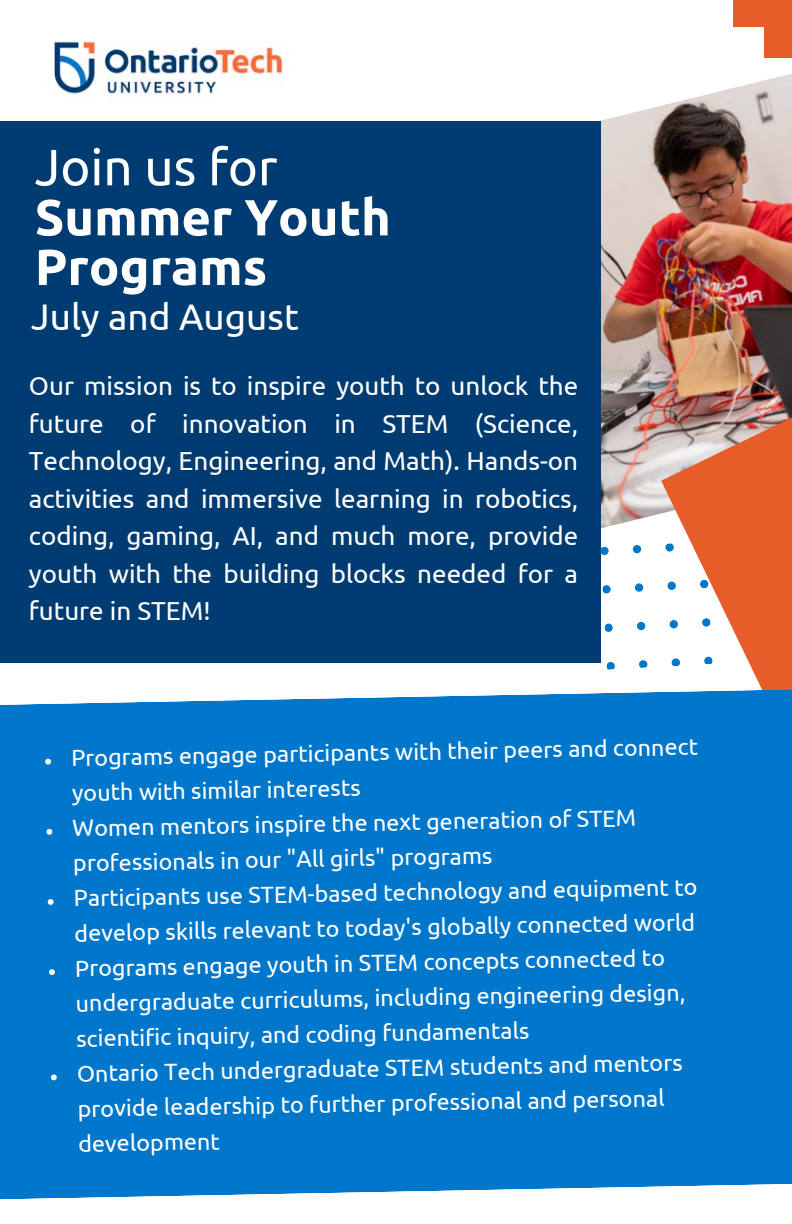
<style>
.page{position:relative;width:792px;height:1224px;background:#fff}
.page>*{position:absolute;margin:0;border:0;box-sizing:border-box;transform-origin:0 0}
.t1{font:51px "Ubuntu";color:#fff}
.t2{font:700 50.6px/49.6px "Ubuntu";color:#fff}
.t3{font:37px "Ubuntu";color:#fff}
.t4{font:26px/37.6px "Ubuntu";color:#fff;text-align:justify}
.t5{font:23.4px/35.2px "Ubuntu";color:#fff}
</style>
<div class="page">
<img style="left:289px;top:55px;width:503px;height:67px">
<div style="left:0;top:122px;width:600px;height:541px;background:#003c71"></div>
<img style="left:53px;top:41px;width:231px;height:62px">
<img style="left:600px;top:122px;width:192px;height:566px">
<div style="left:0;top:688px;width:792px;height:512px;background:#0077ca"></div>
<div style="left:734px;top:0;width:58px;height:27px;background:#e75d2a"></div>
<div style="left:765px;top:0;width:27px;height:58px;background:#e75d2a"></div>
<svg style="left:45px;top:759px;width:6px;height:6px"></svg>
<svg style="left:46px;top:829px;width:6px;height:6px"></svg>
<svg style="left:48px;top:899px;width:6px;height:6px"></svg>
<svg style="left:49px;top:969px;width:6px;height:6px"></svg>
<svg style="left:51px;top:1074px;width:6px;height:6px"></svg>
<p class="t1" style="left:35px;top:138px;width:244px">Join us for</p>
<p class="t2" style="left:35px;top:192px;width:358px">Summer Youth<br>Programs</p>
<p class="t3" style="left:31px;top:295px;width:269px">July and August</p>
<p class="t4" style="left:29px;top:367px;width:551px">Our mission is to inspire youth to unlock the future of innovation in STEM (Science, Technology, Engineering, and Math). Hands-on</p>
<p class="t4" style="left:29px;top:479px;width:551px">activities and immersive learning in robotics,</p>
<p class="t4" style="left:29px;top:517px;width:551px">coding, gaming, AI, and much more, provide</p>
<p class="t4" style="left:29px;top:554px;width:551px">youth with the building blocks needed for a</p>
<p class="t4" style="left:29px;top:592px;width:183px">future in STEM!</p>
<p class="t5" style="left:71px;top:740px;width:628px;rotate:-1deg">Programs engage participants with their peers and connect</p>
<p class="t5" style="left:72px;top:775px;width:290px;rotate:-1deg">youth with similar interests</p>
<p class="t5" style="left:72px;top:810px;width:565px;rotate:-1deg">Women mentors inspire the next generation of STEM professionals in our "All girls" programs</p>
<p class="t5" style="left:73px;top:880px;width:625px;rotate:-1deg">Participants use STEM-based technology and equipment to develop skills relevant to today's globally connected world Programs engage youth in STEM concepts connected to undergraduate curriculums, including engineering design, scientific inquiry, and coding fundamentals<br>Ontario Tech undergraduate STEM students and mentors provide leadership to further professional and personal development</p>
</div>
